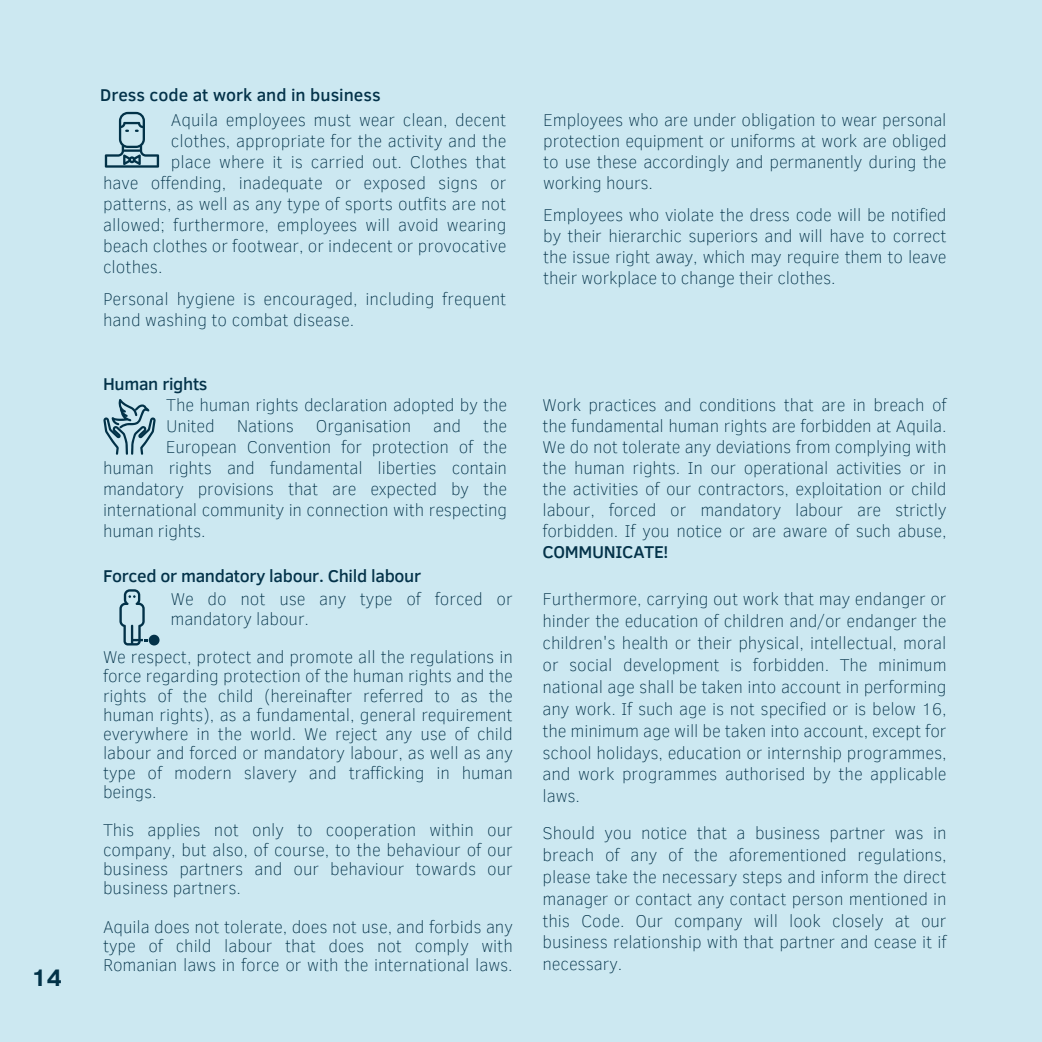
<style>
.page{position:relative;width:1042px;height:1042px;background:#cce8f1}
.page>*{position:absolute;margin:0;border:0;box-sizing:border-box;transform-origin:0 0}
.t1{font:700 24.5px "Clear Sans";color:#023248}
.t2{font:100 17.5px/21.9px "Clear Sans";letter-spacing:-.005em;color:#033249;text-align:justify}
.t3{font:500 17.5px "Clear Sans";letter-spacing:-.02em;color:#033249}
.t4{font:500 17.5px "Clear Sans";color:#033249}
</style>
<div class="page">
<svg style="left:105px;top:112px;width:54px;height:56px"></svg>
<svg style="left:103px;top:399px;width:53px;height:56px"></svg>
<div style="left:149px;top:635px;width:10px;height:10px;background:#033249;border-radius:50%"></div>
<svg style="left:119px;top:589px;width:29px;height:56px"></svg>
<h1 class="t1" style="left:31px;top:959px;width:32px">14</h1>
<p class="t4" style="left:100px;top:83px;width:282px">Dress code at work and in business</p>
<p class="t2" style="left:171px;top:109px;width:337px">Aquila employees must wear clean, decent</p>
<p class="t2" style="left:171px;top:130px;width:337px">clothes, appropriate for the activity and the</p>
<p class="t2" style="left:171px;top:151px;width:337px">place where it is carried out. Clothes that</p>
<p class="t2" style="left:103px;top:172px;width:405px">have offending, inadequate or exposed signs or</p>
<p class="t2" style="left:103px;top:193px;width:405px">patterns, as well as any type of sports outfits are not</p>
<p class="t2" style="left:103px;top:214px;width:405px">allowed; furthermore, employees will avoid wearing</p>
<p class="t2" style="left:103px;top:235px;width:405px">beach clothes or footwear, or indecent or provocative</p>
<p class="t2" style="left:103px;top:256px;width:61px">clothes.</p>
<p class="t2" style="left:103px;top:288px;width:405px;line-height:21px">Personal hygiene is encouraged, including frequent hand washing to combat disease.</p>
<p class="t3" style="left:103px;top:371px;width:106px">Human rights</p>
<p class="t2" style="left:166px;top:395px;width:343px;line-height:21px">The human rights declaration adopted by the<br>United</p>
<p class="t2" style="left:237px;top:415px;width:59px">Nations</p>
<p class="t2" style="left:316px;top:415px;width:97px">Organisation</p>
<p class="t2" style="left:433px;top:415px;width:29px">and</p>
<p class="t2" style="left:483px;top:415px;width:25px">the</p>
<p class="t2" style="left:166px;top:436px;width:343px">European Convention for protection of the</p>
<p class="t2" style="left:103px;top:457px;width:405px">human rights and fundamental liberties contain</p>
<p class="t2" style="left:103px;top:478px;width:405px">mandatory provisions that are expected by the</p>
<p class="t2" style="left:103px;top:499px;width:405px">international community in connection with respecting</p>
<p class="t2" style="left:103px;top:520px;width:104px">human rights.</p>
<p class="t3" style="left:103px;top:563px;width:320px">Forced or mandatory labour. Child labour</p>
<p class="t2" style="left:170px;top:589px;width:344px;line-height:19.2px">We do not use any type of forced or mandatory labour.</p>
<p class="t2" style="left:103px;top:647px;width:411px;line-height:19.2px">We respect, protect and promote all the regulations in force regarding protection of the human rights and the rights of the child (hereinafter referred to as the human rights), as a fundamental, general requirement everywhere in the world. We reject any use of child labour and forced or mandatory labour, as well as any type of modern slavery and trafficking in human beings.</p>
<p class="t2" style="left:103px;top:820px;width:411px;line-height:19.2px">This applies not only to cooperation within our company, but also, of course, to the behaviour of our business partners and our behaviour towards our business partners.</p>
<p class="t2" style="left:103px;top:917px;width:411px;line-height:19.2px">Aquila does not tolerate, does not use, and forbids any type of child labour that does not comply with Romanian laws in force or with the international laws.</p>
<p class="t2" style="left:543px;top:109px;width:405px;line-height:21px">Employees who are under obligation to wear personal protection equipment or uniforms at work are obliged to use these accordingly and permanently during the working hours.</p>
<p class="t2" style="left:543px;top:204px;width:405px;line-height:21px">Employees who violate the dress code will be notified by their hierarchic superiors and will have to correct the issue right away, which may require them to leave their workplace to change their clothes.</p>
<p class="t2" style="left:542px;top:395px;width:406px;line-height:21px">Work practices and conditions that are in breach of the fundamental human rights are forbidden at Aquila.<br>We do not tolerate any deviations from complying with the human rights. In our operational activities or in the activities of our contractors, exploitation or child labour, forced or mandatory labour are strictly forbidden. If you notice or are aware of such abuse,</p>
<p class="t3" style="left:542px;top:540px;width:127px">COMMUNICATE!</p>
<p class="t2" style="left:542px;top:588px;width:406px">Furthermore, carrying out work that may endanger or hinder the education of children and/or endanger the children's health or their physical, intellectual, moral or social development is forbidden. The minimum national age shall be taken into account in performing any work. If such age is not specified or is below 16, the minimum age will be taken into account, except for school holidays, education or internship programmes, and work programmes authorised by the applicable laws.</p>
<p class="t2" style="left:542px;top:822px;width:406px">Should you notice that a business partner was in breach of any of the aforementioned regulations, please take the necessary steps and inform the direct manager or contact any contact person mentioned in this Code. Our company will look closely at our business relationship with that partner and cease it if necessary.</p>
</div>
